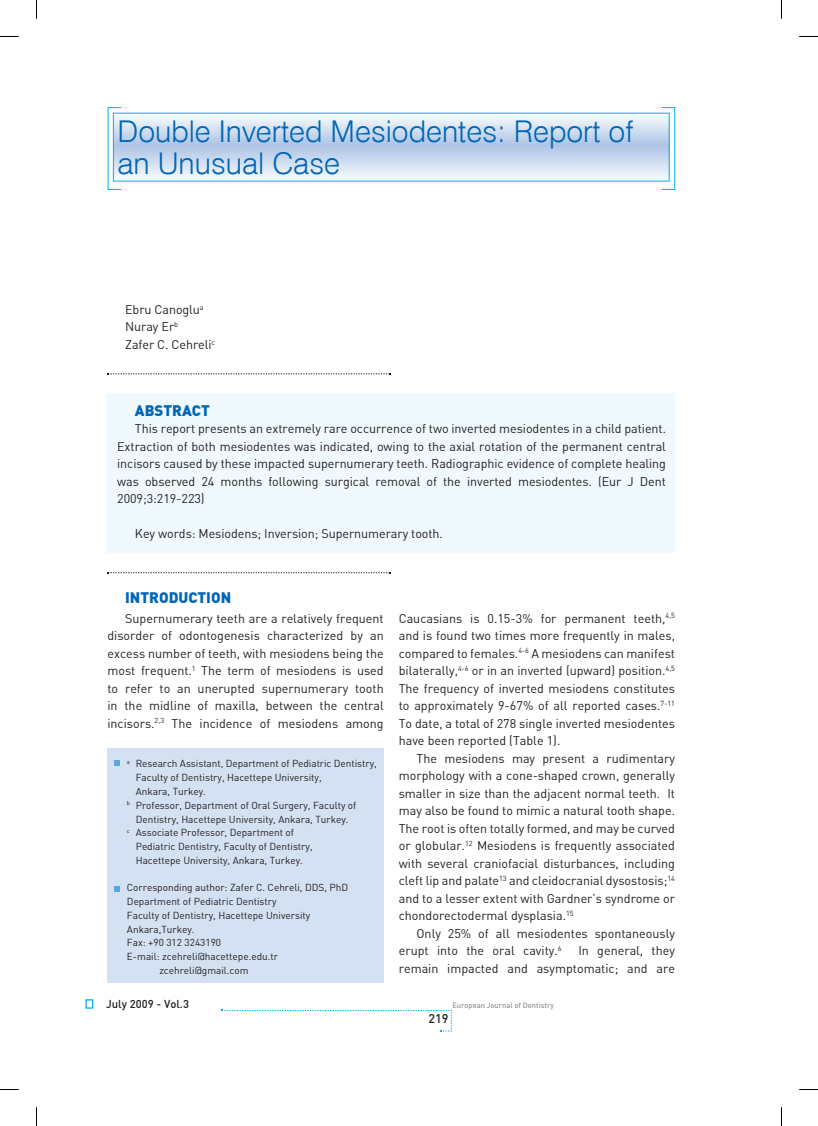
<style>
.page{position:relative;width:818px;height:1126px;background:#fff}
.page>*{position:absolute;margin:0;border:0;box-sizing:border-box;transform-origin:0 0}
.t1{font:300 30px/32.5px "Swiss 721 BT";color:#0166b3}
.t2{font:15px "Din B Black";color:#0166b3}
.t3{font:12.5px/17.5px "Din B Regular";color:#231f20;text-align:justify}
.t4{font:12.5px "Din B Medium";color:#231f20}
.t5{font:11.25px "Din B Medium";color:#231f20}
.t6{font:10px "Din B Regular";color:#231f20}
.t7{font:7.5px "Din B Medium";color:#939598}
</style>
<div class="page">
<div style="left:85px;top:999px;width:8px;height:9px;border:1px solid #00aeef"></div>
<svg style="left:222px;top:1009px;width:230px;height:22px"></svg>
<div style="left:107px;top:394px;width:567px;height:159px;background:#f0f9fd"></div>
<div style="left:107px;top:748px;width:276px;height:235px;background:#d4e1f2"></div>
<svg style="left:107px;top:373px;width:283px;height:1px"></svg>
<svg style="left:115px;top:117px;width:552px;height:60px;background:#cfddf0"></svg>
<svg style="left:107px;top:572px;width:283px;height:1px"></svg>
<svg style="left:114px;top:760px;width:6px;height:5px"></svg>
<svg style="left:114px;top:886px;width:6px;height:5px"></svg>
<svg style="left:0;top:36px;width:19px;height:1px"></svg>
<svg style="left:799px;top:36px;width:18px;height:1px"></svg>
<svg style="left:0;top:1089px;width:19px;height:1px"></svg>
<svg style="left:799px;top:1089px;width:18px;height:1px"></svg>
<svg style="left:36px;top:0;width:1px;height:19px"></svg>
<svg style="left:36px;top:1107px;width:1px;height:18px"></svg>
<h1 class="t1" style="left:117px;top:115px;width:517px">Double Inverted Mesiodentes: Report of an Unusual Case</h1>
<p class="t3" style="left:125px;top:300px;width:91px;text-align:left">Ebru Canoglu<sup>a<br></sup>Nuray Er<sup>b<br></sup>Zafer C. Cehreli<sup>c</sup></p>
<p class="t2" style="left:135px;top:400px;width:48px">ABSTRAC</p>
<p class="t2" style="left:201px;top:400px;width:10px">T</p>
<p class="t3" style="left:117px;top:419px;width:550px;text-indent:18px">This report presents an extremely rare occurrence of two inverted mesiodentes in a child patient.<br>Extraction of both mesiodentes was indicated, owing to the axial rotation of the permanent central incisors caused by these impacted supernumerary teeth. Radiographic evidence of complete healing was observed 24 months following surgical removal of the inverted mesiodentes. (Eur J Dent 2009;3:219-223)</p>
<p class="t3" style="left:135px;top:524px;width:309px">Key words: Mesiodens; Inversion; Supernumerary tooth.</p>
<p class="t2" style="left:125px;top:588px;width:105px">INTRODUCTION</p>
<p class="t3" style="left:107px;top:609px;width:277px;text-indent:18px">Supernumerary teeth are a relatively frequent disorder of odontogenesis characterized by an excess number of teeth, with mesiodens being the most frequent.<sup>1</sup> The term of mesiodens is used to refer to an unerupted supernumerary tooth in the midline of maxilla, between the central incisors.<sup>2,3</sup> The incidence of mesiodens among</p>
<p class="t3" style="left:398px;top:609px;width:277px">Caucasians is 0.15-3% for permanent teeth,<sup>4,5 </sup>and is found two times more frequently in males, compared to females.<sup>4-6</sup> A mesiodens can manifest bilaterally,<sup>4-6</sup> or in an inverted (upward) position.<sup>4,5<br></sup>The frequency of inverted mesiodens constitutes to approximately 9-67% of all reported cases.<sup>7-11<br></sup>To date, a total of 278 single inverted mesiodentes have been reported (Table 1).</p>
<p class="t3" style="left:398px;top:749px;width:277px;text-indent:18px">The mesiodens may present a rudimentary morphology with a cone-shaped crown, generally smaller in size than the adjacent normal teeth. It may also be found to mimic a natural tooth shape.<br>The root is often totally formed, and may be curved or globular.<sup>12</sup> Mesiodens is frequently associated with several craniofacial disturbances, including cleft lip and palate<sup>13</sup> and cleidocranial dysostosis;<sup>14 </sup>and to a lesser extent with Gardner’s syndrome or chondorectodermal dysplasia.<sup>15</sup></p>
<p class="t3" style="left:398px;top:924px;width:277px;text-indent:18px">Only 25% of all mesiodentes spontaneously erupt into the oral cavity.<sup>6</sup></p>
<p class="t6" style="left:127px;top:757px;width:251px"><sup>a</sup> Research Assistant, Department of Pediatric Dentistry,</p>
<p class="t6" style="left:136px;top:771px;width:187px">Faculty of Dentistry, Hacettepe University,</p>
<p class="t6" style="left:136px;top:785px;width:72px">Ankara, Turkey.</p>
<p class="t6" style="left:127px;top:798px;width:231px"><sup>b</sup> Professor, Department of Oral Surgery, Faculty of</p>
<p class="t6" style="left:136px;top:812px;width:214px">Dentistry, Hacettepe University, Ankara, Turkey.</p>
<p class="t6" style="left:127px;top:826px;width:168px"><sup>c</sup> Associate Professor, Department of</p>
<p class="t6" style="left:136px;top:840px;width:178px">Pediatric Dentistry, Faculty of Dentistry,</p>
<p class="t6" style="left:136px;top:853px;width:169px">Hacettepe University, Ankara, Turkey.</p>
<p class="t6" style="left:127px;top:881px;width:223px">Corresponding author: Zafer C. Cehreli, DDS, PhD</p>
<p class="t6" style="left:127px;top:895px;width:151px">Department of Pediatric Dentistry</p>
<p class="t6" style="left:127px;top:908px;width:185px">Faculty of Dentistry, Hacettepe University</p>
<p class="t6" style="left:127px;top:922px;width:69px">Ankara,Turkey.</p>
<p class="t6" style="left:127px;top:936px;width:96px">Fax: +90 312 3243190</p>
<p class="t6" style="left:127px;top:950px;width:152px">E-mail: zcehreli@hacettepe.edu.tr</p>
<p class="t6" style="left:159px;top:963px;width:91px">zcehreli@gmail.com</p>
<p class="t3" style="left:398px;top:941px;width:277px;text-align:right">In general, they<br>remain impacted and asymptomatic; and are</p>
<p class="t5" style="left:106px;top:996px;width:84px">July 2009 - Vol.3</p>
<p class="t7" style="left:452px;top:1000px;width:103px">European Journal of Dentistry</p>
<p class="t4" style="left:428px;top:1010px;width:21px">219</p>
</div>
